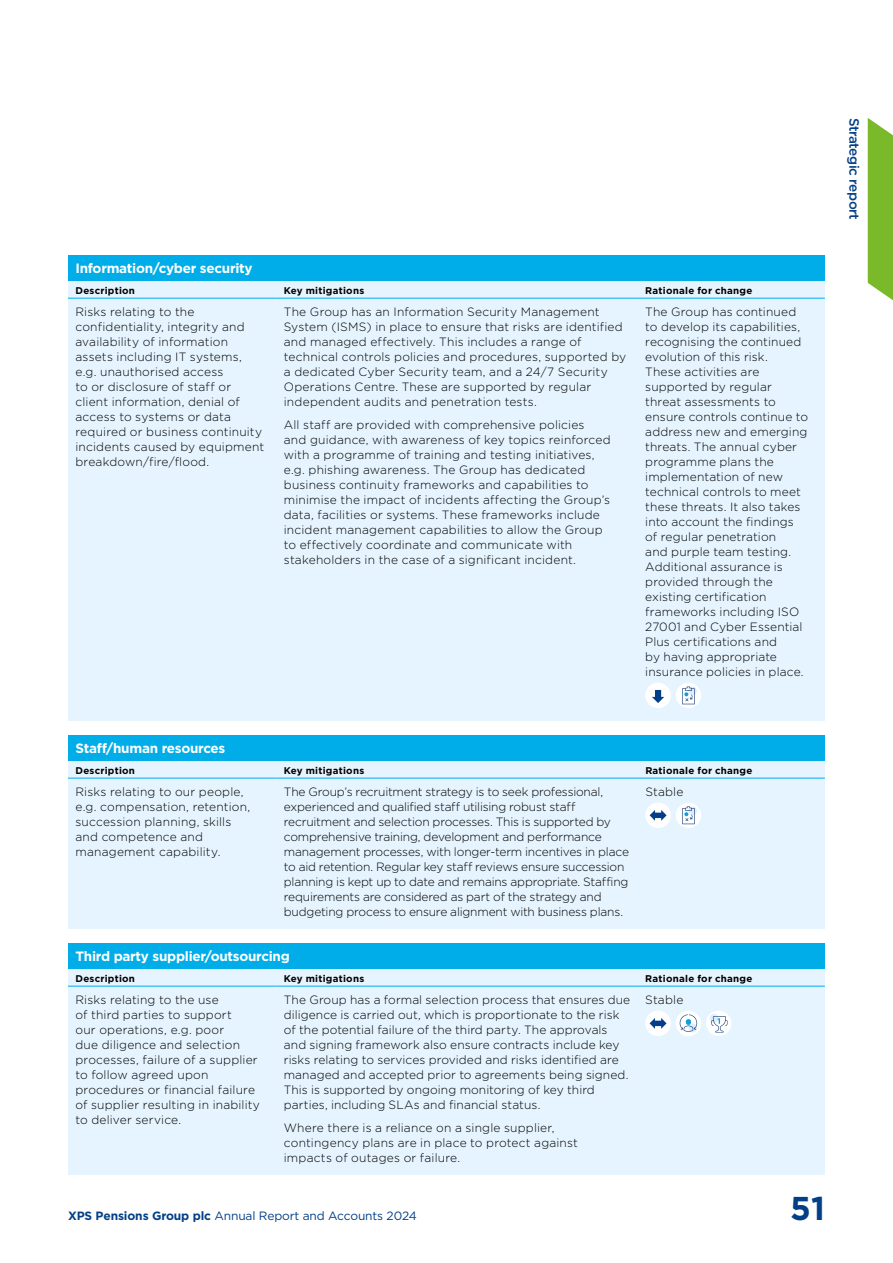
<style>
.page{position:relative;width:893px;height:1263px;background:#fff}
.page>*{position:absolute;margin:0;border:0;box-sizing:border-box;transform-origin:0 0}
.t1{font:700 33px "Gotham";color:#033f86}
.t2{font:700 13.5px "Gotham";letter-spacing:-.02em;color:#fff}
.t3{font:500 13.5px "Gotham";letter-spacing:-.03em;color:#033f86}
.t4{font:300 12px/15px "Gotham";letter-spacing:.01em;color:#000}
.t5{font:300 12px/15px "Gotham";letter-spacing:-.015em;color:#000}
.t6{font:12px "Gotham";letter-spacing:-.01em;color:#033f86}
.t7{font:700 9.75px "Gotham";letter-spacing:.025em;color:#000}
.s1{font-weight:700}
</style>
<div class="page">
<svg style="left:868px;top:118px;width:25px;height:183px;background:#87bf3e"></svg>
<div style="left:68px;top:256px;width:757px;height:25px;background:#00ade9"></div>
<div style="left:68px;top:281px;width:757px;height:440px;background:#e5f4fe"></div>
<hr style="left:68px;top:298px;width:208px;height:1px;background:#00ade9">
<hr style="left:276px;top:298px;width:362px;height:1px;background:#00ade9">
<hr style="left:638px;top:298px;width:187px;height:1px;background:#00ade9">
<div style="left:645px;top:683px;width:26px;height:25px;background:#fff;border-radius:50%"></div>
<svg style="left:652px;top:690px;width:12px;height:13px"></svg>
<div style="left:676px;top:683px;width:25px;height:25px;background:#fff;border-radius:50%"></div>
<div style="left:688px;top:686px;width:9px;height:9px;background:#dfecf9;border-radius:50%"></div>
<svg style="left:682px;top:686px;width:13px;height:18px"></svg>
<div style="left:68px;top:735px;width:757px;height:26px;background:#00ade9"></div>
<div style="left:68px;top:761px;width:757px;height:168px;background:#e5f4fe"></div>
<hr style="left:68px;top:778px;width:208px;height:1px;background:#00ade9">
<hr style="left:276px;top:778px;width:362px;height:1px;background:#00ade9">
<hr style="left:638px;top:778px;width:187px;height:1px;background:#00ade9">
<div style="left:645px;top:802px;width:26px;height:26px;background:#fff;border-radius:50%"></div>
<svg style="left:650px;top:810px;width:17px;height:11px"></svg>
<div style="left:676px;top:802px;width:25px;height:26px;background:#fff;border-radius:50%"></div>
<div style="left:688px;top:806px;width:9px;height:9px;background:#dfecf9;border-radius:50%"></div>
<svg style="left:682px;top:806px;width:13px;height:18px"></svg>
<div style="left:68px;top:944px;width:757px;height:25px;background:#00ade9"></div>
<div style="left:68px;top:969px;width:757px;height:206px;background:#e5f4fe"></div>
<hr style="left:68px;top:986px;width:208px;height:1px;background:#00ade9">
<hr style="left:276px;top:986px;width:362px;height:1px;background:#00ade9">
<hr style="left:638px;top:986px;width:187px;height:1px;background:#00ade9">
<div style="left:645px;top:1010px;width:26px;height:26px;background:#fff;border-radius:50%"></div>
<svg style="left:650px;top:1018px;width:17px;height:11px"></svg>
<div style="left:676px;top:1010px;width:25px;height:26px;background:#fff;border-radius:50%"></div>
<svg style="left:680px;top:1014px;width:17px;height:18px"></svg>
<div style="left:706px;top:1010px;width:25px;height:26px;background:#fff;border-radius:50%"></div>
<div style="left:710px;top:1014px;width:8px;height:8px;background:#dfecf9;border-radius:50%"></div>
<svg style="left:711px;top:1016px;width:17px;height:17px"></svg>
<p class="t2" style="left:75px;top:259px;width:179px">Information/cyber security</p>
<p class="t7" style="left:75px;top:284px;width:61px">Description</p>
<p class="t7" style="left:284px;top:284px;width:82px">Key mitigations</p>
<p class="t7" style="left:645px;top:284px;width:109px">Rationale for change</p>
<p class="t4" style="left:75px;top:304px;width:190px">Risks relating to the confidentiality, integrity and availability of information assets including IT systems, e.g. unauthorised access<br>to or disclosure of staff or client information, denial of access to systems or data required or business continuity incidents caused by equipment breakdown/fire/flood.</p>
<p class="t4" style="left:284px;top:304px;width:344px">The Group has an Information Security Management System (ISMS) in place to ensure that risks are identified and managed effectively. This includes a range of technical controls policies and procedures, supported by a dedicated Cyber Security team, and a 24/7 Security Operations Centre. These are supported by regular independent audits and penetration tests.</p>
<p class="t4" style="left:645px;top:304px;width:164px">The Group has continued to develop its capabilities, recognising the continued evolution of this risk.<br>These activities are supported by regular threat assessments to ensure controls continue to address new and emerging threats. The annual cyber programme plans the implementation of new technical controls to meet these threats. It also takes into account the findings of regular penetration<br>and purple team testing.<br>Additional assurance is provided through the existing certification frameworks including ISO<br>27001 and Cyber Essential<br>Plus certifications and<br>by having appropriate insurance policies in place.</p>
<p class="t4" style="left:284px;top:417px;width:328px">All staff are provided with comprehensive policies<br>and guidance, with awareness of key topics reinforced with a programme of training and testing initiatives, e.g. phishing awareness. The Group has dedicated business continuity frameworks and capabilities to minimise the impact of incidents affecting the Group’s data, facilities or systems. These frameworks include incident management capabilities to allow the Group to effectively coordinate and communicate with stakeholders in the case of a significant incident.</p>
<p class="t3" style="left:863px;top:118px;width:103px;rotate:90deg">Strategic report</p>
<p class="t2" style="left:75px;top:739px;width:151px">Staff/human resources</p>
<p class="t7" style="left:75px;top:764px;width:61px">Description</p>
<p class="t7" style="left:284px;top:764px;width:82px">Key mitigations</p>
<p class="t7" style="left:645px;top:764px;width:109px">Rationale for change</p>
<p class="t4" style="left:75px;top:784px;width:176px">Risks relating to our people, e.g. compensation, retention, succession planning, skills and competence and management capability.</p>
<p class="t5" style="left:284px;top:784px;width:347px">The Group’s recruitment strategy is to seek professional, experienced and qualified staff utilising robust staff recruitment and selection processes. This is supported by comprehensive training, development and performance management processes, with longer-term incentives in place to aid retention. Regular key staff reviews ensure succession planning is kept up to date and remains appropriate. Staffing requirements are considered as part of the strategy and budgeting process to ensure alignment with business plans.</p>
<p class="t4" style="left:645px;top:784px;width:40px">Stable</p>
<p class="t2" style="left:75px;top:947px;width:216px">Third party supplier/outsourcing</p>
<p class="t7" style="left:75px;top:972px;width:61px">Description</p>
<p class="t7" style="left:284px;top:972px;width:82px">Key mitigations</p>
<p class="t7" style="left:645px;top:972px;width:109px">Rationale for change</p>
<p class="t4" style="left:75px;top:992px;width:186px">Risks relating to the use<br>of third parties to support<br>our operations, e.g. poor<br>due diligence and selection processes, failure of a supplier to follow agreed upon procedures or financial failure of supplier resulting in inability to deliver service.</p>
<p class="t4" style="left:284px;top:992px;width:348px">The Group has a formal selection process that ensures due diligence is carried out, which is proportionate to the risk of the potential failure of the third party. The approvals and signing framework also ensure contracts include key risks relating to services provided and risks identified are managed and accepted prior to agreements being signed.<br>This is supported by ongoing monitoring of key third parties, including SLAs and financial status.</p>
<p class="t4" style="left:284px;top:1120px;width:296px">Where there is a reliance on a single supplier, contingency plans are in place to protect against impacts of outages or failure.</p>
<p class="t4" style="left:645px;top:992px;width:40px">Stable</p>
<p class="t6" style="left:68px;top:1208px;width:350px"><span class="s1">XPS Pensions Group plc</span> Annual Report and Accounts 2024</p>
<h1 class="t1" style="left:790px;top:1187px;width:36px">51</h1>
</div>
